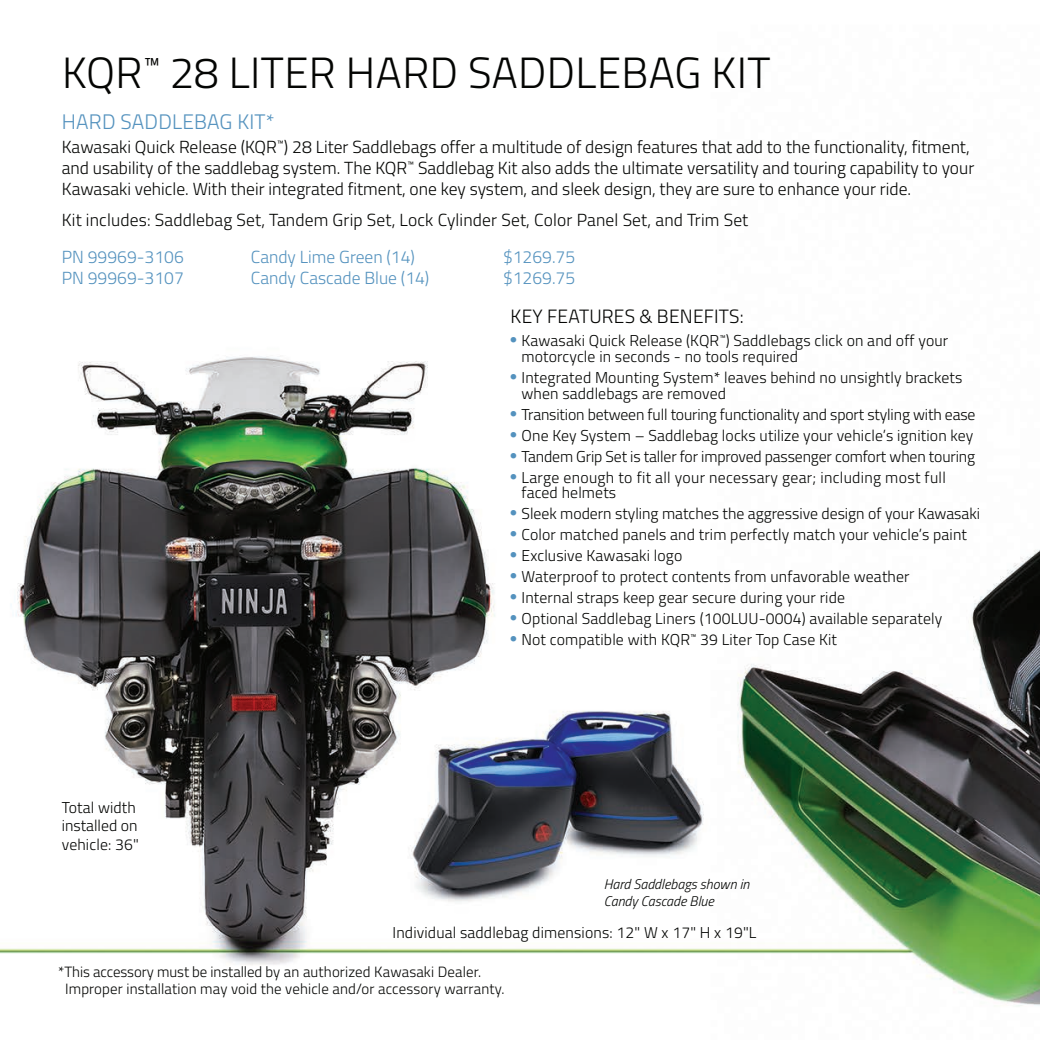
<style>
.page{position:relative;width:1040px;height:1040px;background:#fff}
.page>*{position:absolute;margin:0;border:0;box-sizing:border-box;transform-origin:0 0}
.t1{font:300 43.75px "Titillium Web";letter-spacing:.01em;color:#040503}
.t2{font:300 21px "Titillium Web";letter-spacing:.01em;color:#5492be}
.t3{font:300 19.25px "Titillium Web";letter-spacing:.01em;color:#040503}
.t4{font:300 17.5px/21px "Titillium Web";color:#040503}
.t5{font:300 17.5px "Titillium Web";color:#5492be}
.t6{font:300 15.75px "Titillium Web";letter-spacing:.01em;color:#040503}
.t7{font:300 15.75px "Titillium Web";letter-spacing:-.01em;color:#040503}
.t8{font:300 14.88px "Titillium Web";letter-spacing:.01em;color:#040503}
.t9{font:italic 300 14px "Titillium Web";color:#040503}
.s1{font-family:"Helvetica LT Com";font-weight:400;font-size:17.5px;color:#5492be}
</style>
<div class="page">
<img style="left:0;top:356px;width:1040px;height:650px">
<p class="t1" style="left:62px;top:41px;width:710px">KQR<sup>™</sup> 28 LITER HARD SADDLEBAG KIT</p>
<p class="t2" style="left:62px;top:107px;width:214px">HARD SADDLEBAG KIT*</p>
<p class="t4" style="left:62px;top:135px;width:914px">Kawasaki Quick Release (KQR<sup>™</sup>) 28 Liter Saddlebags offer a multitude of design features that add to the functionality, fitment, and usability of the saddlebag system. The KQR<sup>™</sup> Saddlebag Kit also adds the ultimate versatility and touring capability to your<br>Kawasaki vehicle. With their integrated fitment, one key system, and sleek design, they are sure to enhance your ride.</p>
<p class="t4" style="left:62px;top:209px;width:688px">Kit includes: Saddlebag Set, Tandem Grip Set, Lock Cylinder Set, Color Panel Set, and Trim Set</p>
<p class="t5" style="left:62px;top:244px;width:123px">PN 99969-3106</p>
<p class="t5" style="left:251px;top:244px;width:166px">Candy Lime Green (14)</p>
<p class="t5" style="left:503px;top:244px;width:74px">$1269.75</p>
<p class="t5" style="left:62px;top:265px;width:123px">PN 99969-3107</p>
<p class="t5" style="left:251px;top:265px;width:180px">Candy Cascade Blue (14)</p>
<p class="t5" style="left:503px;top:265px;width:74px">$1269.75</p>
<p class="t3" style="left:510px;top:302px;width:234px">KEY FEATURES &amp; BENEFITS:</p>
<p class="t6" style="left:510px;top:329px;width:439px"><span class="s1">•</span> Kawasaki Quick Release (KQR<sup>™</sup>) Saddlebags click on and off your</p>
<p class="t6" style="left:521px;top:345px;width:278px">motorcycle in seconds - no tools required</p>
<p class="t6" style="left:510px;top:366px;width:453px"><span class="s1">•</span> Integrated Mounting System* leaves behind no unsightly brackets</p>
<p class="t6" style="left:521px;top:381px;width:206px">when saddlebags are removed</p>
<p class="t7" style="left:510px;top:402px;width:466px"><span class="s1">•</span> Transition between full touring functionality and sport styling with ease</p>
<p class="t6" style="left:510px;top:423px;width:464px"><span class="s1">•</span> One Key System – Saddlebag locks utilize your vehicle’s ignition key</p>
<p class="t7" style="left:510px;top:444px;width:466px"><span class="s1">•</span> Tandem Grip Set is taller for improved passenger comfort when touring</p>
<p class="t6" style="left:510px;top:465px;width:437px"><span class="s1">•</span> Large enough to fit all your necessary gear; including most full</p>
<p class="t6" style="left:521px;top:481px;width:96px">faced helmets</p>
<p class="t6" style="left:510px;top:502px;width:471px"><span class="s1">•</span> Sleek modern styling matches the aggressive design of your Kawasaki</p>
<p class="t6" style="left:510px;top:523px;width:458px"><span class="s1">•</span> Color matched panels and trim perfectly match your vehicle’s paint</p>
<p class="t6" style="left:510px;top:544px;width:173px"><span class="s1">•</span> Exclusive Kawasaki logo</p>
<p class="t6" style="left:510px;top:565px;width:400px"><span class="s1">•</span> Waterproof to protect contents from unfavorable weather</p>
<p class="t6" style="left:510px;top:586px;width:336px"><span class="s1">•</span> Internal straps keep gear secure during your ride</p>
<p class="t6" style="left:510px;top:607px;width:433px"><span class="s1">•</span> Optional Saddlebag Liners (100LUU-0004) available separately</p>
<p class="t6" style="left:510px;top:628px;width:328px"><span class="s1">•</span> Not compatible with KQR<sup>™</sup> 39 Liter Top Case Kit</p>
<p class="t6" style="left:62px;top:795px;width:76px">Total width</p>
<p class="t6" style="left:62px;top:814px;width:77px">installed on</p>
<p class="t6" style="left:62px;top:833px;width:79px">vehicle: 36"</p>
<p class="t9" style="left:604px;top:873px;width:147px">Hard Saddlebags shown in</p>
<p class="t9" style="left:604px;top:890px;width:112px">Candy Cascade Blue</p>
<p class="t6" style="left:392px;top:920px;width:365px">Individual saddlebag dimensions: 12" W x 17" H x 19"L</p>
<p class="t8" style="left:58px;top:960px;width:424px">*This accessory must be installed by an authorized Kawasaki Dealer.</p>
<p class="t8" style="left:65px;top:978px;width:441px">Improper installation may void the vehicle and/or accessory warranty.</p>
</div>
